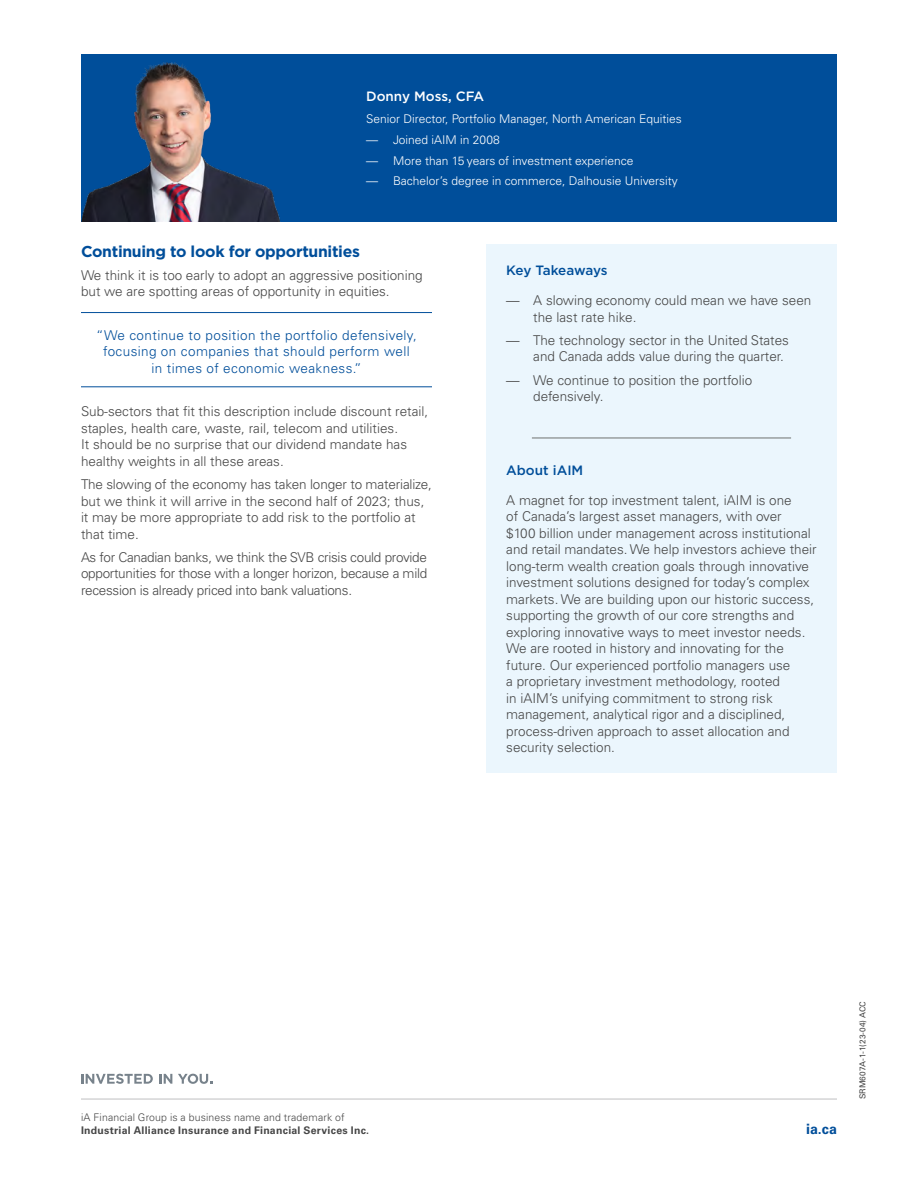
<style>
.page{position:relative;width:918px;height:1188px;background:#fff}
.page>*{position:absolute;margin:0;border:0;box-sizing:border-box;transform-origin:0 0}
.t1{font:700 15.75px "Gotham";letter-spacing:-.02em;color:#004e9a}
.t2{font:700 14.25px "Univers LT Pro 65";color:#004e9a}
.t3{font:300 13.5px/16.5px "Univers LT Pro 45";color:#474747}
.P__Citation{font:300 13.5px/16.5px "Univers LT Pro 45";letter-spacing:.03em;color:#004e9a;text-align:center}
.t4{font:500 13.5px "Gotham";color:#fff}
.t5{font:500 13.5px "Gotham";letter-spacing:-.02em;color:#004e9a}
.t6{font:500 13.5px "Gotham";color:#004e9a}
.t7{font:300 12px "Univers LT Pro 45";color:#fff}
.t8{font:700 10.5px/12.8px "Univers LT Pro 65";letter-spacing:.025em;color:#474747}
.t9{font:8.25px "Univers LT Pro 55 Roman";color:#474747}
.s1{font-family:"Univers LT Pro 45";font-weight:300}
</style>
<div class="page">
<hr style="left:81px;top:312px;width:351px;height:1px;background:#004e9a">
<hr style="left:81px;top:386px;width:351px;height:1px;background:#004e9a">
<div style="left:81px;top:54px;width:756px;height:167px;background:#004e9a"></div>
<div style="left:486px;top:244px;width:351px;height:528px;background:#ebf6fd"></div>
<hr style="left:532px;top:438px;width:259px;height:1px;background:#6f7170">
<svg style="left:81px;top:1074px;width:72px;height:10px"></svg>
<svg style="left:159px;top:1074px;width:13px;height:10px"></svg>
<svg style="left:178px;top:1074px;width:34px;height:10px"></svg>
<hr style="left:81px;top:1099px;width:756px;height:1px;background:#bfc0c1">
<img style="left:81px;top:62px;width:199px;height:159px">
<h3 class="t4" style="left:366px;top:87px;width:120px">Donny Moss, CFA</h3>
<p class="t7" style="left:366px;top:111px;width:317px">Senior Director, Portfolio Manager, North American Equities</p>
<p class="t7" style="left:366px;top:132px;width:135px">— Joined iAIM in 2008</p>
<p class="t7" style="left:366px;top:153px;width:269px">— More than 15 years of investment experience</p>
<p class="t7" style="left:366px;top:173px;width:313px">— Bachelor’s degree in commerce, Dalhousie University</p>
<h2 class="t1" style="left:81px;top:241px;width:280px">Continuing to look for opportunities</h2>
<p class="t3" style="left:81px;top:267px;width:343px">We think it is too early to adopt an aggressive positioning but we are spotting areas of opportunity in equities.</p>
<p class="P__Citation" style="left:96px;top:327px;width:322px">“We continue to position the portfolio defensively, focusing on companies that should perform well in times of economic weakness.”</p>
<p class="t3" style="left:81px;top:403px;width:349px">Sub-sectors that fit this description include discount retail, staples, health care, waste, rail, telecom and utilities.<br>It should be no surprise that our dividend mandate has healthy weights in all these areas.</p>
<p class="t3" style="left:81px;top:476px;width:353px">The slowing of the economy has taken longer to materialize, but we think it will arrive in the second half of 2023; thus, it may be more appropriate to add risk to the portfolio at that time.</p>
<p class="t3" style="left:81px;top:549px;width:348px;text-align:justify">As for Canadian banks, we think the SVB crisis could provide opportunities for those with a longer horizon, because a mild recession is already priced into bank valuations.</p>
<h3 class="t5" style="left:506px;top:262px;width:103px">Key Takeaways</h3>
<p class="t3" style="left:533px;top:292px;width:280px;text-indent:-27px">— A slowing economy could mean we have seen the last rate hike.</p>
<p class="t3" style="left:533px;top:331px;width:257px;text-indent:-27px">— The technology sector in the United States and Canada adds value during the quarter.</p>
<p class="t3" style="left:533px;top:371px;width:221px;text-indent:-27px">— We continue to position the portfolio defensively.</p>
<h3 class="t6" style="left:506px;top:461px;width:79px">About iAIM</h3>
<p class="t3" style="left:506px;top:491px;width:312px">A magnet for top investment talent, iAIM is one<br>of Canada’s largest asset managers, with over<br>$100 billion under management across institutional and retail mandates. We help investors achieve their long-term wealth creation goals through innovative investment solutions designed for today’s complex markets. We are building upon our historic success, supporting the growth of our core strengths and exploring innovative ways to meet investor needs.<br>We are rooted in history and innovating for the future. Our experienced portfolio managers use<br>a proprietary investment methodology, rooted<br>in iAIM’s unifying commitment to strong risk management, analytical rigor and a disciplined, process-driven approach to asset allocation and security selection.</p>
<p class="t8" style="left:81px;top:1111px;width:290px"><span class="s1">iA Financial Group is a business name and trademark of<br></span>Industrial Alliance Insurance and Financial Services Inc.</p>
<p class="t2" style="left:806px;top:1119px;width:32px">ia.ca</p>
<p class="t9" style="left:857px;top:1099px;width:100px;rotate:-90deg">SRM607A-1-1(23-04) ACC</p>
</div>
